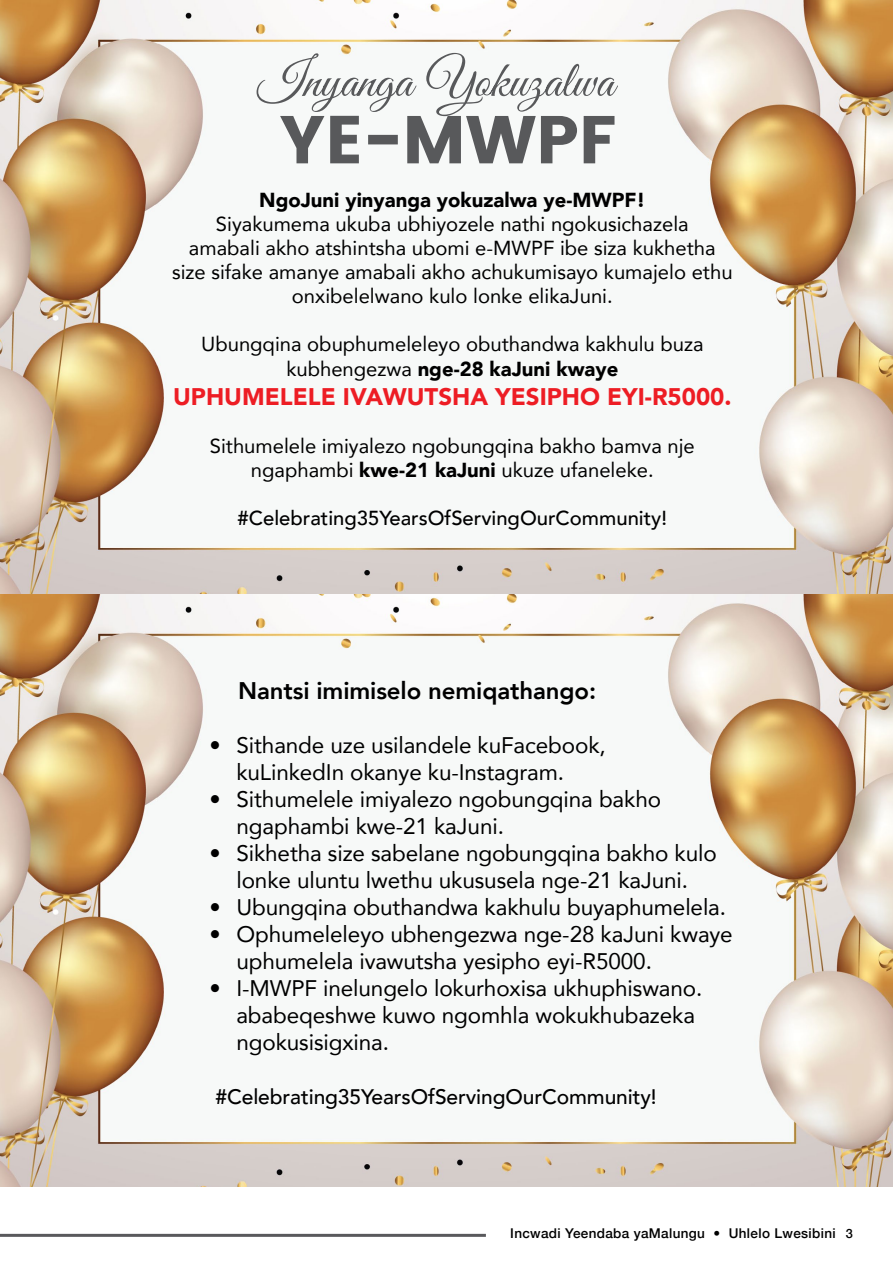
<style>
.page{position:relative;width:893px;height:1263px;background:#fff}
.page>*{position:absolute;margin:0;border:0;box-sizing:border-box;transform-origin:0 0}
.t1{font:900 24px "Avenir";color:#ed1d24}
.t2{font:800 24px "Avenir";letter-spacing:-.005em;color:#000}
.t3{font:22.5px/27px "Avenir";letter-spacing:-.005em;color:#000}
.t4{font:500 21px "Avenir";letter-spacing:-.005em;color:#000}
.t5{font:20.25px/24px "Avenir";color:#000;text-align:center}
.t6{font:500 20.25px "Avenir";color:#000}
.t7{font:900 20.25px "Avenir";color:#000}
.t8{font:500 13.5px "Helvetica Neue";letter-spacing:.025em;color:#000}
.s1{font-weight:900}
.s2{font-size:12.75px}
</style>
<div class="page">
<img style="left:0;top:0;width:893px;height:1186px">
<svg style="left:257px;top:53px;width:361px;height:110px"></svg>
<hr style="left:0;top:1234px;width:486px;height:3px;background:#59595c">
<p class="t7" style="left:259px;top:183px;width:388px">NgoJuni yinyanga yokuzalwa ye-MWPF!</p>
<p class="t5" style="left:172px;top:211px;width:562px">Siyakumema ukuba ubhiyozele nathi ngokusichazela<br>amabali akho atshintsha ubomi e-MWPF ibe siza kukhetha size sifake amanye amabali akho achukumisayo kumajelo ethu onxibelelwano kulo lonke elikaJuni.</p>
<p class="t5" style="left:201px;top:331px;width:504px;line-height:25.2px">Ubungqina obuphumeleleyo obuthandwa kakhulu buza kubhengezwa <span class="s1">nge-28 kaJuni kwaye</span></p>
<p class="t1" style="left:173px;top:376px;width:560px">UPHUMELELE IVAWUTSHA YESIPHO EYI-R5000.</p>
<p class="t5" style="left:210px;top:433px;width:487px">Sithumelele imiyalezo ngobungqina bakho bamva nje ngaphambi <span class="s1">kwe-21 kaJuni</span> ukuze ufaneleke.</p>
<p class="t6" style="left:238px;top:500px;width:431px">#Celebrating35YearsOfServingOurCommunity!</p>
<p class="t2" style="left:238px;top:672px;width:359px">Nantsi imimiselo nemiqathango:</p>
<p class="t3" style="left:236px;top:731px;width:371px;text-indent:-27px">• Sithande uze usilandele kuFacebook, kuLinkedIn okanye ku-Instagram.</p>
<p class="t3" style="left:236px;top:785px;width:426px;text-indent:-27px">• Sithumelele imiyalezo ngobungqina bakho ngaphambi kwe-21 kaJuni.</p>
<p class="t3" style="left:209px;top:839px;width:509px;text-align:center">• Sikhetha size sabelane ngobungqina bakho kulo lonke uluntu lwethu ukususela nge-21 kaJuni.</p>
<p class="t3" style="left:209px;top:893px;width:518px">• Ubungqina obuthandwa kakhulu buyaphumelela.</p>
<p class="t3" style="left:236px;top:920px;width:498px;text-indent:-27px">• Ophumeleleyo ubhengezwa nge-28 kaJuni kwaye uphumelela ivawutsha yesipho eyi-R5000.</p>
<p class="t3" style="left:236px;top:974px;width:467px;text-indent:-27px">• I-MWPF inelungelo lokurhoxisa ukhuphiswano. ababeqeshwe kuwo ngomhla wokukhubazeka ngokusisigxina.</p>
<p class="t4" style="left:216px;top:1078px;width:443px">#Celebrating35YearsOfServingOurCommunity!</p>
<p class="t8" style="left:510px;top:1222px;width:344px">Incwadi Yeendaba yaMalungu • Uhlelo Lwesibini <span class="s2">3</span></p>
</div>
